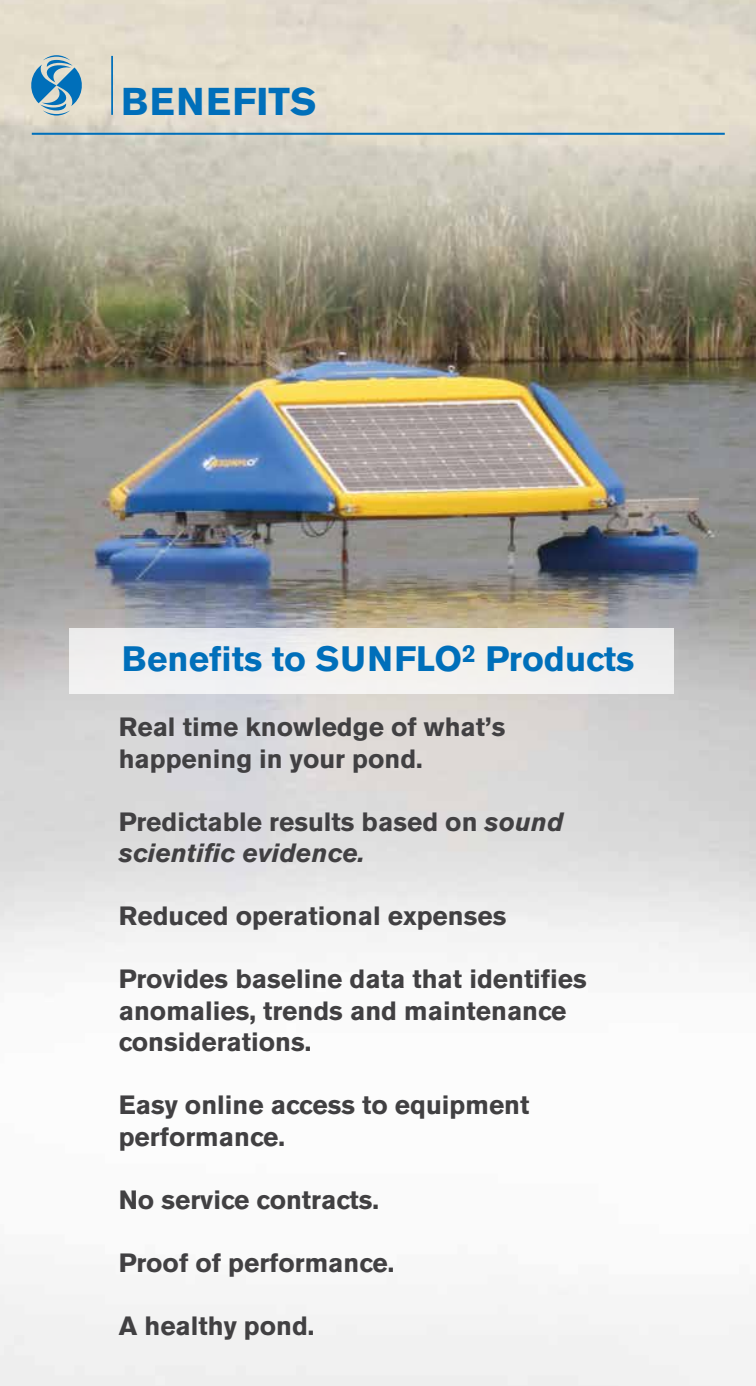
<style>
.page{position:relative;width:756px;height:1386px;background:#fff}
.page>*{position:absolute;margin:0;border:0;box-sizing:border-box;transform-origin:0 0}
.t1{font:700 38.5px "Akzidenz Grotesk BE";letter-spacing:.04em;color:#006fba}
.t2{font:700 35px "Akzidenz Grotesk BE";color:#006fba}
.t3{font:700 26.25px/31.5px "Akzidenz Grotesk BE";color:#414042}
.s1{font-style:italic}
</style>
<div class="page">
<img style="left:0;top:0;width:756px;height:1386px">
<svg style="left:29px;top:55px;width:55px;height:61px;background:#88b0c4"></svg>
<hr style="left:32px;top:133px;width:693px;height:2px;background:#006fba">
<hr style="left:111px;top:56px;width:2px;height:59px;background:#006fba">
<div style="left:70px;top:628px;width:604px;height:65px;background:#f0efee"></div>
<h1 class="t1" style="left:121px;top:79px;width:197px">BENEFITS</h1>
<h2 class="t2" style="left:122px;top:639px;width:514px">Benefits to SUNFLO<sup>2</sup> Products</h2>
<p class="t3" style="left:119px;top:712px;width:388px">Real time knowledge of what’s happening in your pond.</p>
<p class="t3" style="left:119px;top:806px;width:446px">Predictable results based on <span class="s1">sound scientific evidence.</span></p>
<p class="t3" style="left:119px;top:901px;width:389px">Reduced operational expenses</p>
<p class="t3" style="left:119px;top:964px;width:470px">Provides baseline data that identifies anomalies, trends and maintenance considerations.</p>
<p class="t3" style="left:119px;top:1090px;width:412px">Easy online access to equipment performance.</p>
<p class="t3" style="left:119px;top:1184px;width:262px">No service contracts.</p>
<p class="t3" style="left:119px;top:1247px;width:277px">Proof of performance.</p>
<p class="t3" style="left:119px;top:1310px;width:197px">A healthy pond.</p>
</div>
